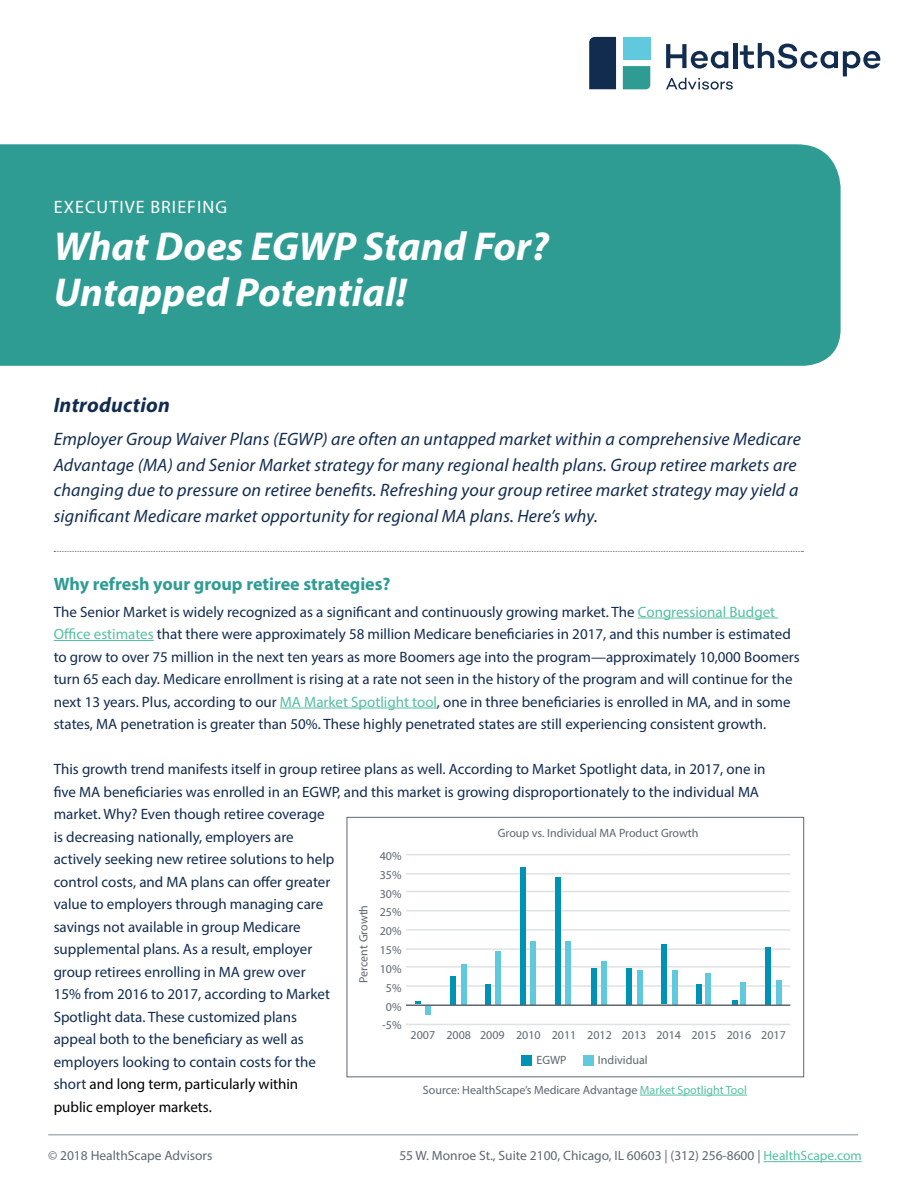
<style>
.page{position:relative;width:918px;height:1188px;background:#fff}
.page>*{position:absolute;margin:0;border:0;box-sizing:border-box;transform-origin:0 0}
.t1{font:italic 700 40.5px/46.5px "Myriad Pro";color:#fff}
.t2{font:italic 700 21px "Myriad Pro";letter-spacing:.01em;color:#122c50}
.t3{font:italic 18px/25.5px "Myriad Pro";letter-spacing:.01em;color:#122c50}
.t4{font:700 18px "Myriad Pro";color:#2f9c94}
.t5{font:18px "Myriad Pro";letter-spacing:.06em;color:#fff}
.t6{font:15px/22.5px "Myriad Pro";color:#122c50}
.t7{font:13.5px "Myriad Pro";color:#5d6771}
.t8{font:12px "Myriad Pro";color:#5d6771}
.s1{color:#54c0a1}
.s2{color:#000}
</style>
<div class="page">
<div style="left:0;top:144px;width:841px;height:222px;background:#2f9c94"></div>
<svg style="left:589px;top:37px;width:27px;height:52px"></svg>
<svg style="left:623px;top:66px;width:27px;height:23px"></svg>
<div style="left:623px;top:37px;width:27px;height:23px;background:#60c9dd"></div>
<svg style="left:666px;top:44px;width:62px;height:25px"></svg>
<hr style="left:733px;top:43px;width:4px;height:25px;background:#122c50">
<svg style="left:740px;top:43px;width:140px;height:33px"></svg>
<svg style="left:666px;top:78px;width:67px;height:12px"></svg>
<hr style="left:763px;top:1161px;width:99px;height:1px;background:#54c0a1">
<hr style="left:48px;top:1134px;width:810px;height:2px;background:#5d6771">
<svg style="left:54px;top:551px;width:749px;height:1px"></svg>
<hr style="left:638px;top:618px;width:140px;height:1px;background:#54c0a1">
<hr style="left:54px;top:640px;width:100px;height:1px;background:#54c0a1">
<hr style="left:280px;top:708px;width:157px;height:1px;background:#54c0a1">
<hr style="left:640px;top:1095px;width:107px;height:1px;background:#54c0a1">
<hr style="left:406px;top:873px;width:384px;height:2px;background:#5d6771">
<hr style="left:406px;top:854px;width:384px;height:1px;background:#5d6771">
<hr style="left:406px;top:891px;width:384px;height:1px;background:#5d6771">
<hr style="left:406px;top:910px;width:384px;height:1px;background:#5d6771">
<hr style="left:406px;top:929px;width:384px;height:2px;background:#5d6771">
<hr style="left:406px;top:948px;width:384px;height:2px;background:#5d6771">
<hr style="left:406px;top:966px;width:384px;height:2px;background:#5d6771">
<hr style="left:406px;top:985px;width:384px;height:2px;background:#5d6771">
<hr style="left:406px;top:1024px;width:384px;height:1px;background:#5d6771">
<div style="left:520px;top:867px;width:6px;height:137px;background:#0092b4"></div>
<div style="left:555px;top:877px;width:6px;height:127px;background:#0092b4"></div>
<div style="left:591px;top:968px;width:6px;height:36px;background:#0092b4"></div>
<div style="left:626px;top:968px;width:6px;height:36px;background:#0092b4"></div>
<div style="left:661px;top:944px;width:6px;height:60px;background:#0092b4"></div>
<div style="left:696px;top:985px;width:6px;height:19px;background:#0092b4"></div>
<svg style="left:732px;top:1000px;width:6px;height:4px"></svg>
<div style="left:765px;top:947px;width:6px;height:57px;background:#0092b4"></div>
<div style="left:485px;top:984px;width:6px;height:20px;background:#0092b4"></div>
<div style="left:450px;top:976px;width:6px;height:28px;background:#0092b4"></div>
<svg style="left:415px;top:1001px;width:6px;height:3px"></svg>
<div style="left:425px;top:1006px;width:6px;height:9px;background:#60c9dd"></div>
<div style="left:461px;top:965px;width:6px;height:40px;background:#60c9dd"></div>
<div style="left:495px;top:951px;width:6px;height:54px;background:#60c9dd"></div>
<div style="left:530px;top:941px;width:6px;height:64px;background:#60c9dd"></div>
<div style="left:565px;top:941px;width:6px;height:64px;background:#60c9dd"></div>
<div style="left:601px;top:962px;width:6px;height:43px;background:#60c9dd"></div>
<div style="left:637px;top:971px;width:6px;height:34px;background:#60c9dd"></div>
<div style="left:672px;top:970px;width:6px;height:35px;background:#60c9dd"></div>
<div style="left:705px;top:973px;width:6px;height:32px;background:#60c9dd"></div>
<div style="left:740px;top:982px;width:6px;height:23px;background:#60c9dd"></div>
<div style="left:776px;top:981px;width:6px;height:24px;background:#60c9dd"></div>
<hr style="left:406px;top:1004px;width:384px;height:2px;background:#5d6771">
<div style="left:522px;top:1055px;width:10px;height:10px;background:#0092b4"></div>
<div style="left:583px;top:1055px;width:11px;height:10px;background:#60c9dd"></div>
<div style="left:347px;top:817px;width:457px;height:260px;border:1px solid #5d6771"></div>
<p class="t5" style="left:54px;top:196px;width:175px">EXECUTIVE BRIEFING</p>
<h1 class="t1" style="left:54px;top:221px;width:497px">What Does EGWP Stand For?<br>Untapped Potential!</h1>
<h2 class="t2" style="left:54px;top:392px;width:118px">Introduction</h2>
<p class="t3" style="left:54px;top:426px;width:749px">Employer Group Waiver Plans (EGWP) are often an untapped market within a comprehensive Medicare Advantage (MA) and Senior Market strategy for many regional health plans. Group retiree markets are changing due to pressure on retiree benefits. Refreshing your group retiree market strategy may yield a significant Medicare market opportunity for regional MA plans. Here’s why.</p>
<p class="t4" style="left:54px;top:572px;width:338px">Why refresh your group retiree strategies?</p>
<p class="t6" style="left:54px;top:600px;width:748px">The Senior Market is widely recognized as a significant and continuously growing market. The <span class="s1">Congressional Budget Office estimates</span> that there were approximately 58 million Medicare beneficiaries in 2017, and this number is estimated to grow to over 75 million in the next ten years as more Boomers age into the program—approximately 10,000 Boomers turn 65 each day. Medicare enrollment is rising at a rate not seen in the history of the program and will continue for the next 13 years. Plus, according to our <span class="s1">MA Market Spotlight tool</span>, one in three beneficiaries is enrolled in MA, and in some states, MA penetration is greater than 50%. These highly penetrated states are still experiencing consistent growth.</p>
<p class="t6" style="left:54px;top:757px;width:713px">This growth trend manifests itself in group retiree plans as well. According to Market Spotlight data, in 2017, one in five MA beneficiaries was enrolled in an EGWP, and this market is growing disproportionately to the individual MA market. Why? Even though retiree coverage<br>is decreasing nationally, employers are<br>actively seeking new retiree solutions to help<br>control costs, and MA plans can offer greater<br>value to employers through managing care<br>savings not available in group Medicare<br>supplemental plans. As a result, employer<br>group retirees enrolling in MA grew over<br>15% from 2016 to 2017, according to Market<br>Spotlight data. These customized plans<br>appeal both to the beneficiary as well as<br>employers looking to contain costs for the<br>short <span class="s2">and long term, particularly within<br>public employer markets.</span></p>
<p class="t8" style="left:498px;top:826px;width:202px">Group vs. Individual MA Product Growth</p>
<p class="t8" style="left:380px;top:848px;width:23px">40%</p>
<p class="t8" style="left:380px;top:867px;width:23px">35%</p>
<p class="t8" style="left:380px;top:886px;width:23px">30%</p>
<p class="t8" style="left:356px;top:983px;width:79px;rotate:-90deg">Percent Growth</p>
<p class="t8" style="left:380px;top:905px;width:23px">25%</p>
<p class="t8" style="left:380px;top:924px;width:23px">20%</p>
<p class="t8" style="left:380px;top:943px;width:23px">15%</p>
<p class="t8" style="left:380px;top:961px;width:23px">10%</p>
<p class="t8" style="left:386px;top:980px;width:17px">5%</p>
<p class="t8" style="left:386px;top:999px;width:17px">0%</p>
<p class="t8" style="left:382px;top:1018px;width:21px">-5%</p>
<p class="t8" style="left:411px;top:1028px;width:26px">2007</p>
<p class="t8" style="left:446px;top:1028px;width:341px">2008 2009 2010 2011 2012 2013 2014 2015 2016 2017</p>
<p class="t8" style="left:536px;top:1052px;width:32px">EGWP</p>
<p class="t8" style="left:598px;top:1052px;width:51px">Individual</p>
<p class="t8" style="left:423px;top:1082px;width:325px">Source: HealthScape’s Medicare Advantage <span class="s1">Market Spotlight Tool</span></p>
<p class="t7" style="left:48px;top:1147px;width:166px">© 2018 HealthScape Advisors</p>
<p class="t7" style="left:399px;top:1147px;width:464px">55 W. Monroe St., Suite 2100, Chicago, IL 60603 | (312) 256-8600 | <span class="s1">HealthScape.com</span></p>
</div>
